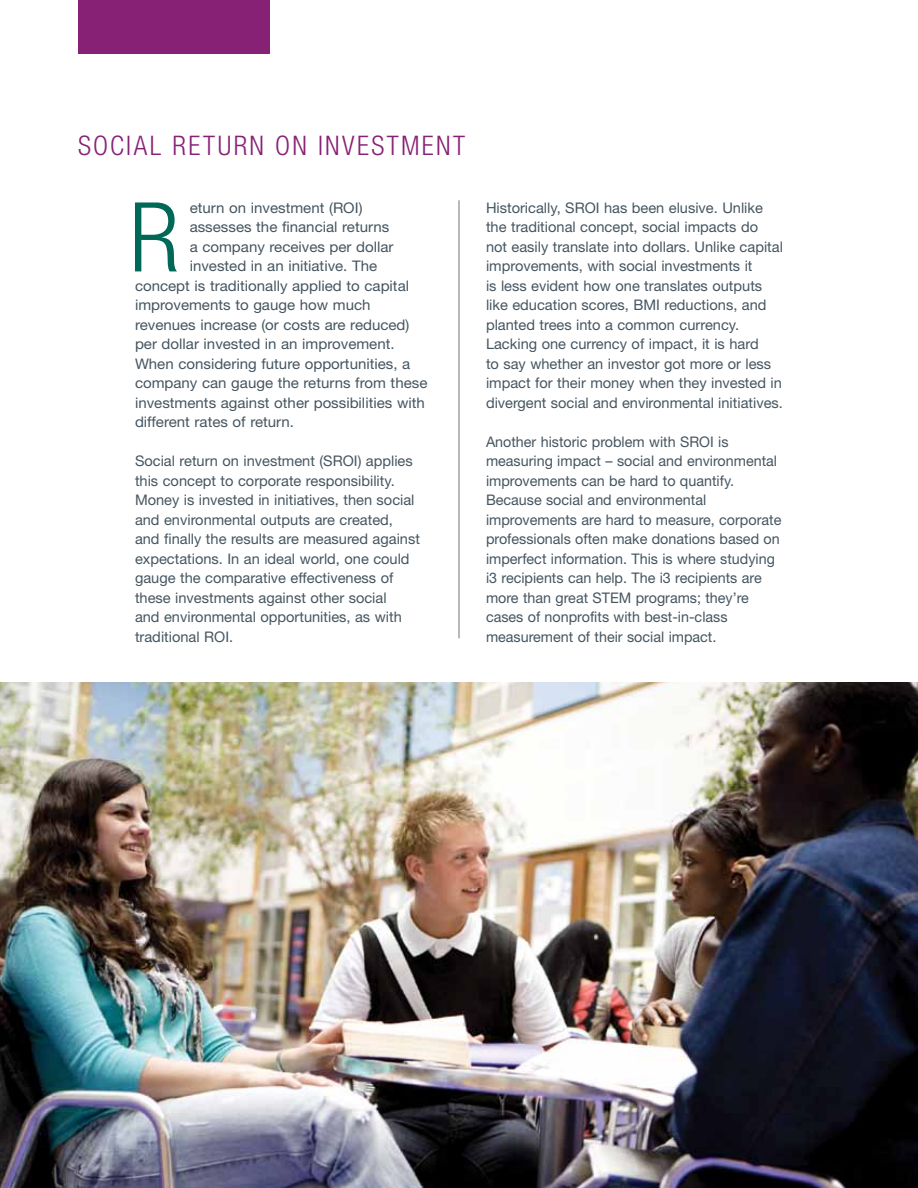
<style>
.page{position:relative;width:918px;height:1188px;background:#fff}
.page>*{position:absolute;margin:0;border:0;box-sizing:border-box;transform-origin:0 0}
.t1{font:300 condensed 96.6px "Helvetica Neue LT Std";color:#006857}
.t2{font:300 condensed 27px "Helvetica Neue LT Std";letter-spacing:.085em;color:#872175}
.t3{font:14.7px/19.5px "Helvetica Neue LT Std";color:#455560}
</style>
<div class="page">
<div style="left:78px;top:0;width:192px;height:54px;background:#872175"></div>
<hr style="left:459px;top:200px;width:1px;height:438px;background:#6a747b">
<img style="left:0;top:682px;width:918px;height:506px">
<h2 class="t2" style="left:78px;top:130px;width:389px">SOCIAL RETURN ON INVESTMENT</h2>
<h1 class="t1" style="left:129px;top:182px;width:44px">R</h1>
<p class="t3" style="left:190px;top:198px;width:174px">eturn on investment (ROI)</p>
<p class="t3" style="left:190px;top:217px;width:201px">assesses the financial returns</p>
<p class="t3" style="left:190px;top:237px;width:205px">a company receives per dollar</p>
<p class="t3" style="left:190px;top:256px;width:189px">invested in an initiative. The</p>
<p class="t3" style="left:135px;top:276px;width:276px">concept is traditionally applied to capital</p>
<p class="t3" style="left:135px;top:295px;width:237px">improvements to gauge how much</p>
<p class="t3" style="left:135px;top:315px;width:276px">revenues increase (or costs are reduced)</p>
<p class="t3" style="left:135px;top:334px;width:261px">per dollar invested in an improvement.</p>
<p class="t3" style="left:135px;top:354px;width:277px">When considering future opportunities, a</p>
<p class="t3" style="left:135px;top:373px;width:294px">company can gauge the returns from these</p>
<p class="t3" style="left:135px;top:393px;width:291px">investments against other possibilities with</p>
<p class="t3" style="left:135px;top:412px;width:161px">different rates of return.</p>
<p class="t3" style="left:135px;top:451px;width:287px">Social return on investment (SROI) applies this concept to corporate responsibility.<br>Money is invested in initiatives, then social and environmental outputs are created, and finally the results are measured against expectations. In an ideal world, one could gauge the comparative effectiveness of these investments against other social<br>and environmental opportunities, as with traditional ROI.</p>
<p class="t3" style="left:486px;top:198px;width:298px">Historically, SROI has been elusive. Unlike the traditional concept, social impacts do<br>not easily translate into dollars. Unlike capital improvements, with social investments it<br>is less evident how one translates outputs like education scores, BMI reductions, and planted trees into a common currency.<br>Lacking one currency of impact, it is hard<br>to say whether an investor got more or less impact for their money when they invested in divergent social and environmental initiatives.</p>
<p class="t3" style="left:486px;top:432px;width:297px">Another historic problem with SROI is measuring impact – social and environmental improvements can be hard to quantify.<br>Because social and environmental improvements are hard to measure, corporate professionals often make donations based on imperfect information. This is where studying i3 recipients can help. The i3 recipients are more than great STEM programs; they’re cases of nonprofits with best-in-class measurement of their social impact.</p>
</div>
